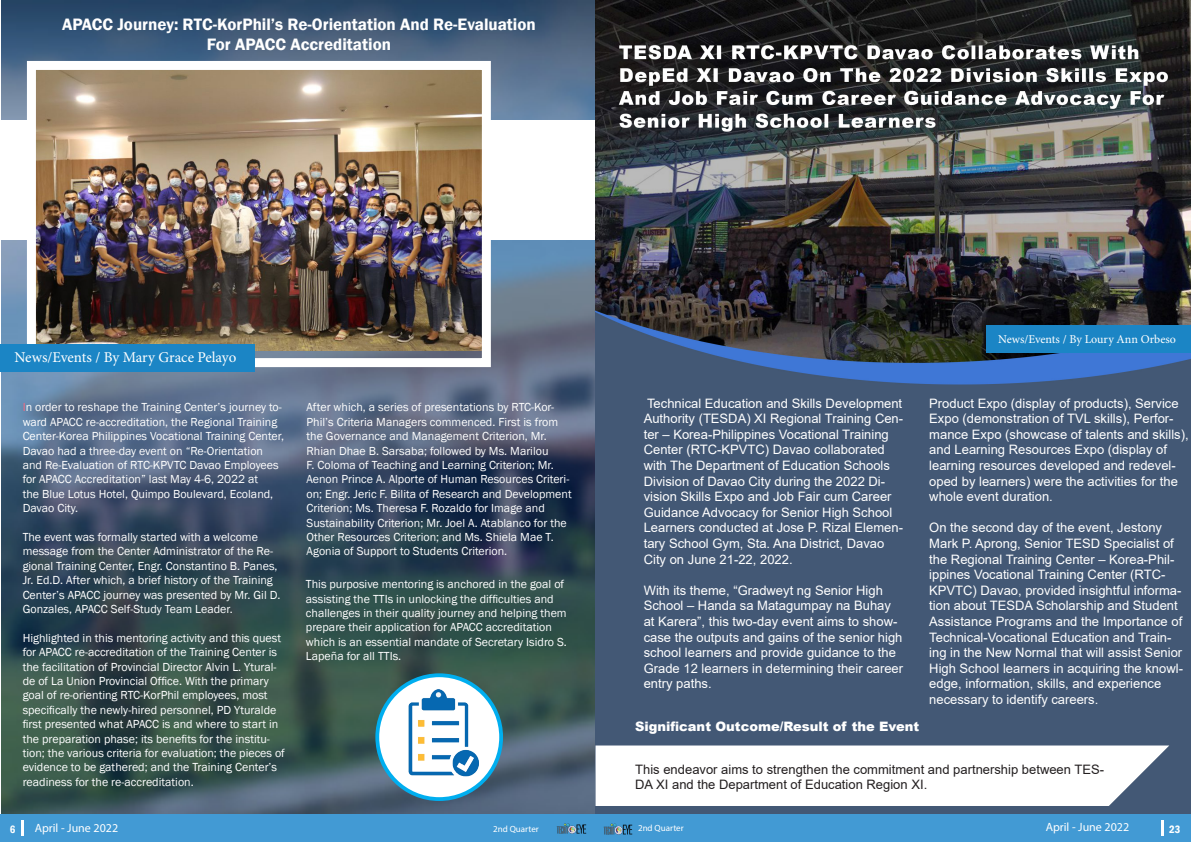
<style>
.page{position:relative;width:1191px;height:842px;background:#fff}
.page>*{position:absolute;margin:0;border:0;box-sizing:border-box;transform-origin:0 0}
.t1{font:600 17px/20.4px "Franklin Gothic";color:#fff;text-align:center}
.t2{font:15px "Minion Pro";letter-spacing:-.01em;color:#fff}
.t3{font:13px/15.6px "Arial";color:#fff}
.t4{font:13px/15.6px "Arial";color:#231f20}
.t5{font:900 13px "Arial";color:#fff}
.t6{font:12px/14.4px "Franklin Gothic";color:#fff}
.t7{font:12px "Myriad Pro";color:#fff}
.t8{font:12px "Minion Pro";color:#fff}
.t9{font:600 condensed 11px "Franklin Gothic";color:#fff}
.t10{font:9px "Myriad Pro";color:#fff}
.s1{color:#f16a82}
</style>
<div class="page">
<img style="left:1px;top:0;width:1190px;height:815px">
<img style="left:1px;top:120px;width:1188px;height:119px">
<img style="left:37px;top:71px;width:444px;height:279px">
<div style="left:27px;top:61px;width:464px;height:306px;border:9px solid #fff"></div>
<div style="left:0;top:344px;width:254px;height:27px;background:#1b85c5"></div>
<div style="left:0;top:815px;width:595px;height:27px;background:#429ad4"></div>
<hr style="left:21px;top:820px;width:3px;height:16px;background:#fff">
<img style="left:556px;top:823px;width:31px;height:11px">
<img style="left:350px;top:601px;width:178px;height:214px">
<svg style="left:595px;top:745px;width:574px;height:61px"></svg>
<div style="left:986px;top:326px;width:205px;height:27px;background:#1b85c5"></div>
<div style="left:595px;top:815px;width:596px;height:27px;background:#429ad4"></div>
<hr style="left:1161px;top:820px;width:3px;height:16px;background:#fff">
<img style="left:603px;top:823px;width:30px;height:12px">
<p class="t1" style="left:62px;top:14px;width:475px">APACC Journey: RTC-KorPhil’s Re-Orientation And Re-Evaluation<br>For APACC Accreditation</p>
<p class="t2" style="left:14px;top:347px;width:223px">News/Events / By Mary Grace Pelayo</p>
<p class="t6" style="left:23px;top:400px;width:263px"><span class="s1">I</span>n order to reshape the Training Center’s journey to&shy;ward APACC re-accreditation, the Regional Training Center-Korea Philippines Vocational Training Center, Davao had a three-day event on “Re-Orientation and Re-Evaluation of RTC-KPVTC Davao Employees for APACC Accreditation” last May 4-6, 2022 at<br>the Blue Lotus Hotel, Quimpo Boulevard, Ecoland, Davao City.</p>
<p class="t6" style="left:23px;top:530px;width:259px">The event was formally started with a welcome message from the Center Administrator of the Re&shy;gional Training Center, Engr. Constantino B. Panes, Jr. Ed.D. After which, a brief history of the Training Center’s APACC journey was presented by Mr. Gil D.<br>Gonzales, APACC Self-Study Team Leader.</p>
<p class="t6" style="left:23px;top:631px;width:264px">Highlighted in this mentoring activity and this quest for APACC re-accreditation of the Training Center is the facilitation of Provincial Director Alvin L. Ytural&shy;de of La Union Provincial Office. With the primary goal of re-orienting RTC-KorPhil employees, most specifically the newly-hired personnel, PD Yturalde first presented what APACC is and where to start in the preparation phase; its benefits for the institu&shy;tion; the various criteria for evaluation; the pieces of evidence to be gathered; and the Training Center’s readiness for the re-accreditation.</p>
<p class="t6" style="left:306px;top:400px;width:267px">After which, a series of presentations by RTC-Kor-Phil’s Criteria Managers commenced. First is from the Governance and Management Criterion, Mr.<br>Rhian Dhae B. Sarsaba; followed by Ms. Marilou<br>F. Coloma of Teaching and Learning Criterion; Mr.<br>Aenon Prince A. Alporte of Human Resources Criteri&shy;on; Engr. Jeric F. Bilita of Research and Development Criterion; Ms. Theresa F. Rozaldo for Image and Sustainability Criterion; Mr. Joel A. Atablanco for the Other Resources Criterion; and Ms. Shiela Mae T.<br>Agonia of Support to Students Criterion.</p>
<p class="t6" style="left:306px;top:577px;width:262px">This purposive mentoring is anchored in the goal of assisting the TTIs in unlocking the difficulties and challenges in their quality journey and helping them prepare their application for APACC accreditation which is an essential mandate of Secretary Isidro S.<br>Lapeña for all TTIs.</p>
<p class="t9" style="left:10px;top:822px;width:7px">6</p>
<p class="t7" style="left:35px;top:820px;width:85px">April - June 2022</p>
<p class="t10" style="left:493px;top:823px;width:47px">2nd Quarter</p>
<p class="t8" style="left:998px;top:331px;width:179px">News/Events / By Loury Ann Orbeso</p>
<p class="t3" style="left:644px;top:395px;width:261px">Technical Education and Skills Development Authority (TESDA) XI Regional Training Cen&shy;ter – Korea-Philippines Vocational Training Center (RTC-KPVTC) Davao collaborated with The Department of Education Schools Division of Davao City during the 2022 Di&shy;vision Skills Expo and Job Fair cum Career Guidance Advocacy for Senior High School Learners conducted at Jose P. Rizal Elemen&shy;tary School Gym, Sta. Ana District, Davao City on June 21-22, 2022.</p>
<p class="t3" style="left:644px;top:582px;width:261px">With its theme, “Gradweyt ng Senior High School – Handa sa Matagumpay na Buhay at Karera”, this two-day event aims to show&shy;case the outputs and gains of the senior high school learners and provide guidance to the Grade 12 learners in determining their career entry paths.</p>
<p class="t5" style="left:635px;top:717px;width:285px">Significant Outcome/Result of the Event</p>
<p class="t3" style="left:929px;top:395px;width:261px">Product Expo (display of products), Service Expo (demonstration of TVL skills), Perfor&shy;mance Expo (showcase of talents and skills), and Learning Resources Expo (display of learning resources developed and redevel&shy;oped by learners) were the activities for the whole event duration.</p>
<p class="t3" style="left:929px;top:520px;width:255px">On the second day of the event, Jestony Mark P. Aprong, Senior TESD Specialist of the Regional Training Center – Korea-Phil&shy;ippines Vocational Training Center (RTC-KPVTC) Davao, provided insightful informa&shy;tion about TESDA Scholarship and Student Assistance Programs and the Importance of Technical-Vocational Education and Train&shy;ing in the New Normal that will assist Senior High School learners in acquiring the knowl&shy;edge, information, skills, and experience necessary to identify careers.</p>
<p class="t4" style="left:635px;top:761px;width:470px">This endeavor aims to strengthen the commitment and partnership between TES-<br>DA XI and the Department of Education Region XI.</p>
<p class="t10" style="left:638px;top:823px;width:47px">2nd Quarter</p>
<p class="t7" style="left:1045px;top:819px;width:85px">April - June 2022</p>
<p class="t9" style="left:1169px;top:822px;width:13px">23</p>
</div>
